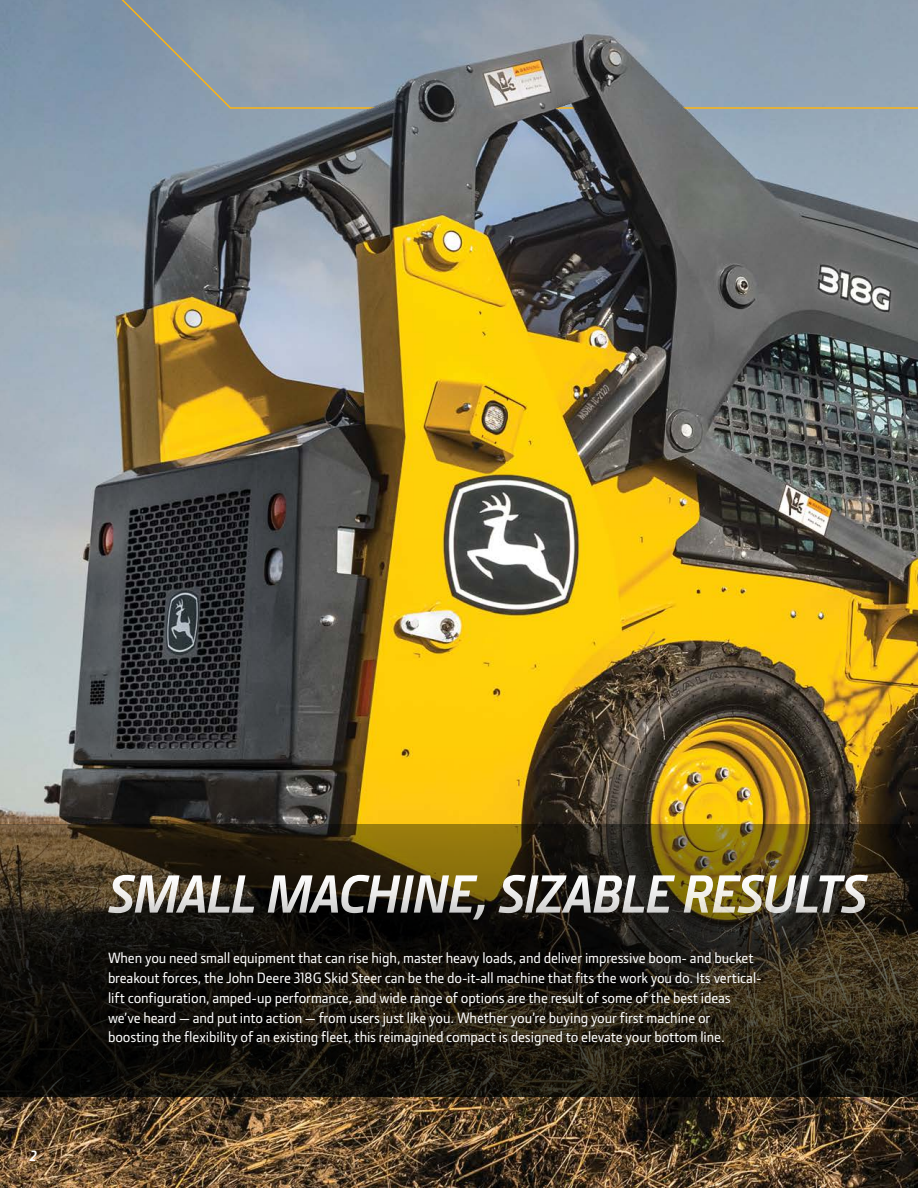
<style>
.page{position:relative;width:918px;height:1188px;background:#fff}
.page>*{position:absolute;margin:0;border:0;box-sizing:border-box;transform-origin:0 0}
.t1{font:italic 700 54px "JD Sans Pro";letter-spacing:-.03em;color:#fff}
.t2{font:500 15px/19.8px "JD Sans Pro";letter-spacing:-.005em;color:#fff}
.t3{font:italic 700 15px "JD Sans Pro";color:#fff}
</style>
<div class="page">
<img style="left:0;top:0;width:918px;height:1188px">
<svg style="left:106px;top:0;width:812px;height:99px;background:#8b99a6"></svg>
<svg style="left:0;top:824px;width:918px;height:273px;background:#272011"></svg>
<img style="left:0;top:99px;width:918px;height:14px">
<p class="t3" style="left:30px;top:1146px;width:9px">2</p>
<h1 class="t1" style="left:108px;top:859px;width:761px">SMALL MACHINE, SIZABLE RESULTS</h1>
<p class="t2" style="left:108px;top:947px;width:655px">When you need small equipment that can rise high, master heavy loads, and deliver impressive boom- and bucket breakout forces, the John Deere 318G Skid Steer can be the do-it-all machine that fits the work you do. Its vertical&shy;lift configuration, amped-up performance, and wide range of options are the result of some of the best ideas we’ve heard — and put into action — from users just like you. Whether you’re buying your first machine or boosting the flexibility of an existing fleet, this reimagined compact is designed to elevate your bottom line.</p>
</div>
